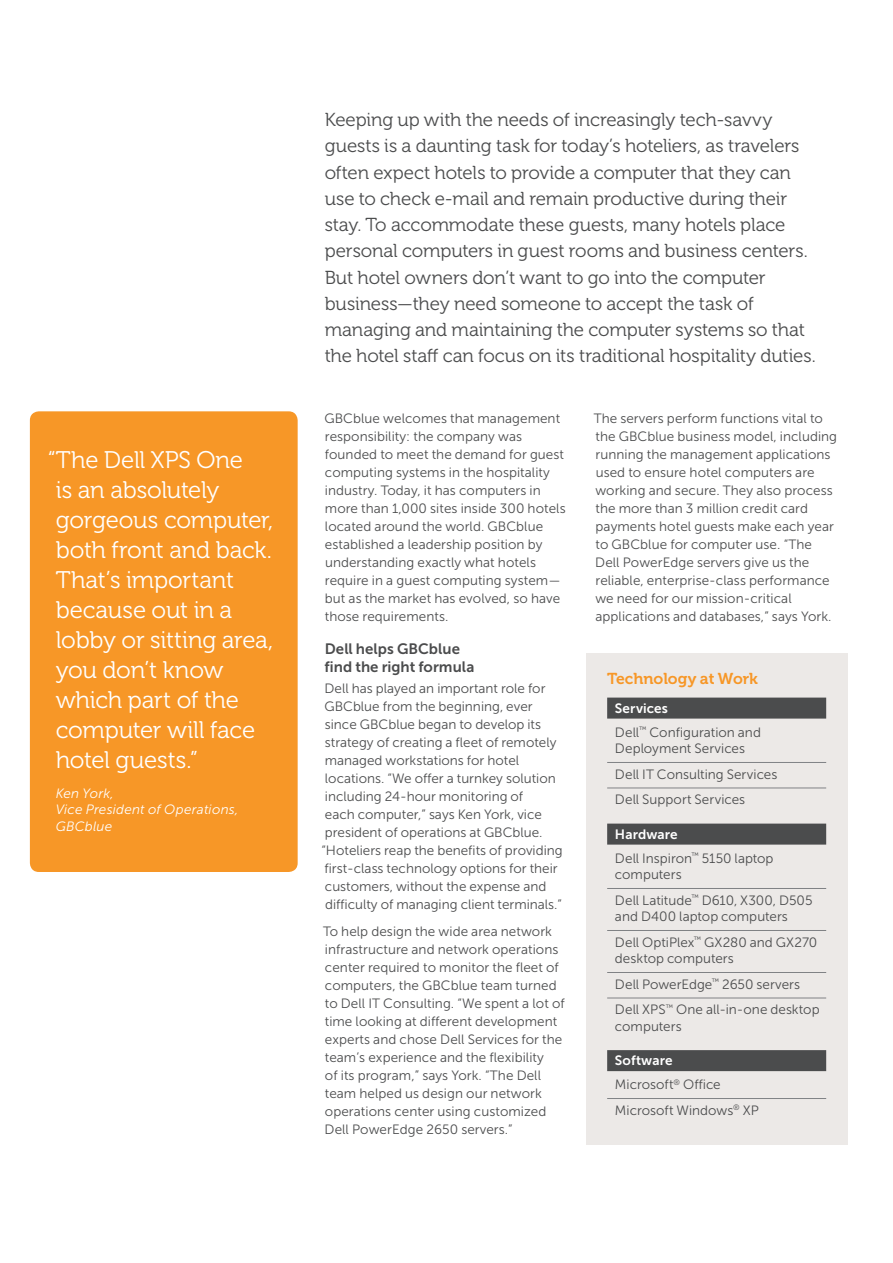
<style>
.page{position:relative;width:893px;height:1263px;background:#fff}
.page>*{position:absolute;margin:0;border:0;box-sizing:border-box;transform-origin:0 0}
.p1-4_pullquote-rebra{font:24px/30px "Museo For Dell 300";letter-spacing:-.01em;color:#fff}
.p2_intro-rebrand{font:18.75px/26.2px "Museo For Dell 300";letter-spacing:-.01em;color:#4b4c4d}
.p2_TaW_boxhead-rebra{font:15.75px "Museo For Dell 700";color:#f79727}
.p2-4_subhead-rebrand{font:15px/18px "Museo Sans For Dell 700";letter-spacing:.005em;color:#4b4c4d}
.p2-4_body-rebrand{font:13.5px/18px "Museo Sans For Dell 300";letter-spacing:.005em;color:#4b4c4d}
.p2_TaW_body-rule-reb{font:13.5px/16.5px "Museo Sans For Dell 300";letter-spacing:.005em;color:#4b4c4d}
.p2_TaW_body-rebrand{font:13.5px/16.5px "Museo Sans For Dell 300";color:#4b4c4d}
.p1-4_pullquote-rebra-2{font:italic 13.5px/16.2px "Museo Sans For Dell 300";letter-spacing:.015em;color:#fff}
.p2_TaW_subhead-rebra{font:13.5px "Museo Sans For Dell 700";letter-spacing:.01em;color:#fff}
</style>
<div class="page">
<div style="left:30px;top:411px;width:268px;height:461px;background:#f79727;border-radius:9px"></div>
<div style="left:586px;top:653px;width:261px;height:492px;background:#ece9e7"></div>
<div style="left:607px;top:698px;width:219px;height:21px;background:#4b4c4d"></div>
<hr style="left:607px;top:762px;width:219px;height:1px;background:#808285">
<hr style="left:607px;top:788px;width:219px;height:1px;background:#808285">
<div style="left:607px;top:824px;width:219px;height:21px;background:#4b4c4d"></div>
<hr style="left:607px;top:888px;width:219px;height:1px;background:#808285">
<hr style="left:607px;top:930px;width:219px;height:1px;background:#808285">
<hr style="left:607px;top:972px;width:219px;height:1px;background:#808285">
<hr style="left:607px;top:998px;width:219px;height:1px;background:#808285">
<div style="left:607px;top:1050px;width:219px;height:21px;background:#4b4c4d"></div>
<hr style="left:607px;top:1098px;width:219px;height:1px;background:#808285">
<p class="p1-4_pullquote-rebra" style="left:56px;top:445px;width:219px;text-indent:-8px">“The Dell XPS One<br>is an absolutely gorgeous computer, both front and back.<br>That’s important because out in a lobby or sitting area, you don’t know which part of the computer will face hotel guests.”</p>
<p class="p1-4_pullquote-rebra-2" style="left:56px;top:785px;width:184px">Ken York,<br>Vice President of Operations,<br>GBCblue</p>
<p class="p2_intro-rebrand" style="left:325px;top:107px;width:493px">Keeping up with the needs of increasingly tech-savvy guests is a daunting task for today’s hoteliers, as travelers often expect hotels to provide a computer that they can use to check e-mail and remain productive during their stay. To accommodate these guests, many hotels place personal computers in guest rooms and business centers.<br>But hotel owners don’t want to go into the computer business—they need someone to accept the task of managing and maintaining the computer systems so that the hotel staff can focus on its traditional hospitality duties.</p>
<p class="p2-4_body-rebrand" style="left:324px;top:409px;width:243px">GBCblue welcomes that management responsibility: the company was founded to meet the demand for guest computing systems in the hospitality industry. Today, it has computers in more than 1,000 sites inside 300 hotels located around the world. GBCblue established a leadership position by understanding exactly what hotels require in a guest computing system— but as the market has evolved, so have those requirements.</p>
<p class="p2-4_subhead-rebrand" style="left:325px;top:640px;width:151px">Dell helps GBCblue find the right formula</p>
<p class="p2-4_body-rebrand" style="left:322px;top:679px;width:243px">Dell has played an important role for GBCblue from the beginning, ever since GBCblue began to develop its strategy of creating a fleet of remotely managed workstations for hotel locations. “We offer a turnkey solution including 24-hour monitoring of<br>each computer,” says Ken York, vice president of operations at GBCblue. “Hoteliers reap the benefits of providing first-class technology options for their customers, without the expense and difficulty of managing client terminals.”</p>
<p class="p2-4_body-rebrand" style="left:323px;top:922px;width:243px">To help design the wide area network infrastructure and network operations center required to monitor the fleet of computers, the GBCblue team turned to Dell IT Consulting. “We spent a lot of time looking at different development experts and chose Dell Services for the team’s experience and the flexibility<br>of its program,” says York. “The Dell team helped us design our network operations center using customized Dell PowerEdge 2650 servers.”</p>
<p class="p2-4_body-rebrand" style="left:594px;top:409px;width:245px">The servers perform functions vital to the GBCblue business model, including running the management applications used to ensure hotel computers are working and secure. They also process the more than 3 million credit card payments hotel guests make each year to GBCblue for computer use. “The Dell PowerEdge servers give us the reliable, enterprise-class performance we need for our mission-critical applications and databases,” says York.</p>
<p class="p2_TaW_boxhead-rebra" style="left:607px;top:670px;width:152px">Technology at Work</p>
<p class="p2_TaW_subhead-rebra" style="left:615px;top:700px;width:54px">Services</p>
<p class="p2_TaW_body-rebrand" style="left:615px;top:724px;width:148px">Dell<sup>™</sup> Configuration and<br>Deployment Services</p>
<p class="p2_TaW_body-rule-reb" style="left:615px;top:766px;width:164px">Dell IT Consulting Services</p>
<p class="p2_TaW_body-rule-reb" style="left:615px;top:791px;width:132px">Dell Support Services</p>
<p class="p2_TaW_subhead-rebra" style="left:615px;top:826px;width:64px">Hardware</p>
<p class="p2_TaW_body-rebrand" style="left:615px;top:850px;width:160px">Dell Inspiron<sup>™</sup> 5150 laptop computers</p>
<p class="p2_TaW_body-rule-reb" style="left:615px;top:892px;width:199px">Dell Latitude<sup>™</sup> D610, X300, D505 and D400 laptop computers</p>
<p class="p2_TaW_body-rule-reb" style="left:615px;top:934px;width:204px">Dell OptiPlex<sup>™</sup> GX280 and GX270 desktop computers</p>
<p class="p2_TaW_body-rule-reb" style="left:615px;top:976px;width:187px">Dell PowerEdge<sup>™</sup> 2650 servers</p>
<p class="p2_TaW_body-rule-reb" style="left:615px;top:1001px;width:206px">Dell XPS<sup>™</sup> One all-in-one desktop computers</p>
<p class="p2_TaW_subhead-rebra" style="left:615px;top:1053px;width:59px">Software</p>
<p class="p2_TaW_body-rebrand" style="left:615px;top:1076px;width:107px">Microsoft<sup>®</sup> Office</p>
<p class="p2_TaW_body-rule-reb" style="left:615px;top:1102px;width:145px">Microsoft Windows<sup>®</sup> XP</p>
</div>
